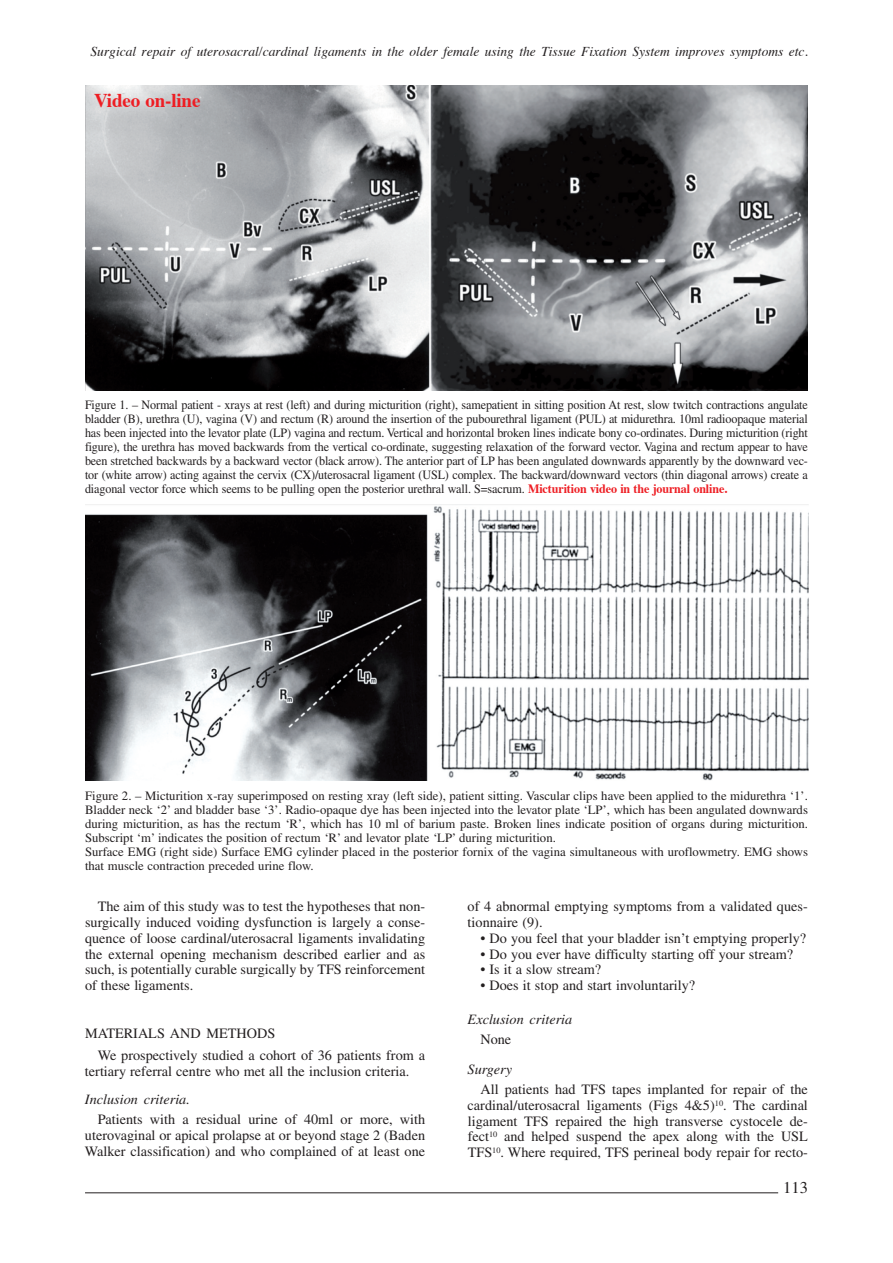
<style>
.page{position:relative;width:893px;height:1263px;background:#fff}
.page>*{position:absolute;margin:0;border:0;box-sizing:border-box;transform-origin:0 0}
.t1{font:700 19.5px "Times";letter-spacing:-.01em;color:#ee1d23}
.t2{font:16.5px "Times";color:#231f20}
.t3{font:14.25px/15.6px "Times";color:#231f20;text-align:justify}
.t4{font:italic 14.25px "Times";color:#231f20}
.t5{font:italic 13.5px "Times";color:#231f20}
.t6{font:12.75px/14.1px "Times";color:#231f20;text-align:justify;scale:.95 1}
.t7{font:12.75px/14.1px "Times";color:#231f20}
.s1{font-weight:700;color:#ee1d23}
</style>
<div class="page">
<hr style="left:85px;top:1192px;width:693px;height:1px;background:#231f20">
<img style="left:85px;top:85px;width:723px;height:306px">
<img style="left:85px;top:504px;width:724px;height:277px">
<p class="t5" style="left:91px;top:46px;width:719px">Surgical repair of uterosacral/cardinal ligaments in the older female using the Tissue Fixation System improves symptoms etc.</p>
<h1 class="t1" style="left:94px;top:93px;width:108px">Video on-line</h1>
<p class="t6" style="left:85px;top:399px;width:762px">Figure 1. – Normal patient - xrays at rest (left) and during micturition (right), samepatient in sitting position At rest, slow twitch contractions angulate bladder (B), urethra (U), vagina (V) and rectum (R) around the insertion of the pubourethral ligament (PUL) at midurethra. 10ml radioopaque material has been injected into the levator plate (LP) vagina and rectum. Vertical and horizontal broken lines indicate bony co-ordinates. During micturition (right figure), the urethra has moved backwards from the vertical co-ordinate, suggesting relaxation of the forward vector. Vagina and rectum appear to have been stretched backwards by a backward vector (black arrow). The anterior part of LP has been angulated downwards apparently by the downward vec&shy;tor (white arrow) acting against the cervix (CX)/uterosacral ligament (USL) complex. The backward/downward vectors (thin diagonal arrows) create a diagonal vector force which seems to be pulling open the posterior urethral wall. S=sacrum. <span class="s1">Micturition video in the journal online.</span></p>
<p class="t7" style="left:85px;top:790px;width:724px">Figure 2. – Micturition x-ray superimposed on resting xray (left side), patient sitting. Vascular clips have been applied to the midurethra ‘1’.<br>Bladder neck ‘2’ and bladder base ‘3’. Radio-opaque dye has been injected into the levator plate ‘LP’, which has been angulated downwards during micturition, as has the rectum ‘R’, which has 10 ml of barium paste. Broken lines indicate position of organs during micturition.<br>Subscript ‘m’ indicates the position of rectum ‘R’ and levator plate ‘LP’ during micturition.<br>Surface EMG (right side) Surface EMG cylinder placed in the posterior fornix of the vagina simultaneous with uroflowmetry. EMG shows that muscle contraction preceded urine flow.</p>
<p class="t3" style="left:85px;top:900px;width:342px;text-indent:13px">The aim of this study was to test the hypotheses that non&shy;surgically induced voiding dysfunction is largely a conse&shy;quence of loose cardinal/uterosacral ligaments invalidating the external opening mechanism described earlier and as such, is potentially curable surgically by TFS reinforcement of these ligaments.</p>
<p class="t3" style="left:98px;top:1024px;width:329px;line-height:22px;text-indent:-13px">MATERIALS AND METHODS<br>We prospectively studied a cohort of 36 patients from a</p>
<p class="t3" style="left:85px;top:1065px;width:326px">tertiary referral centre who met all the inclusion criteria.</p>
<p class="t4" style="left:85px;top:1095px;width:107px">Inclusion criteria.</p>
<p class="t3" style="left:85px;top:1113px;width:342px;text-indent:13px">Patients with a residual urine of 40ml or more, with uterovaginal or apical prolapse at or beyond stage 2 (Baden Walker classification) and who complained of at least one</p>
<p class="t3" style="left:468px;top:900px;width:342px">of 4 abnormal emptying symptoms from a validated ques&shy;tionnaire (9).</p>
<p class="t3" style="left:480px;top:932px;width:327px">• Do you feel that your bladder isn’t emptying properly?</p>
<p class="t3" style="left:480px;top:947px;width:314px">• Do you ever have difficulty starting off your stream?</p>
<p class="t3" style="left:480px;top:963px;width:122px">• Is it a slow stream?</p>
<p class="t3" style="left:480px;top:979px;width:216px">• Does it stop and start involuntarily?</p>
<p class="t4" style="left:468px;top:1014px;width:106px">Exclusion criteria</p>
<p class="t3" style="left:480px;top:1032px;width:32px">None</p>
<p class="t4" style="left:468px;top:1065px;width:46px">Surgery</p>
<p class="t3" style="left:468px;top:1083px;width:342px;text-indent:13px">All patients had TFS tapes implanted for repair of the cardinal/uterosacral ligaments (Figs 4&amp;5)<sup>10</sup>. The cardinal ligament TFS repaired the high transverse cystocele de&shy;fect<sup>10</sup> and helped suspend the apex along with the USL TFS<sup>10</sup>. Where required, TFS perineal body repair for recto-</p>
<p class="t2" style="left:783px;top:1182px;width:26px">113</p>
</div>
